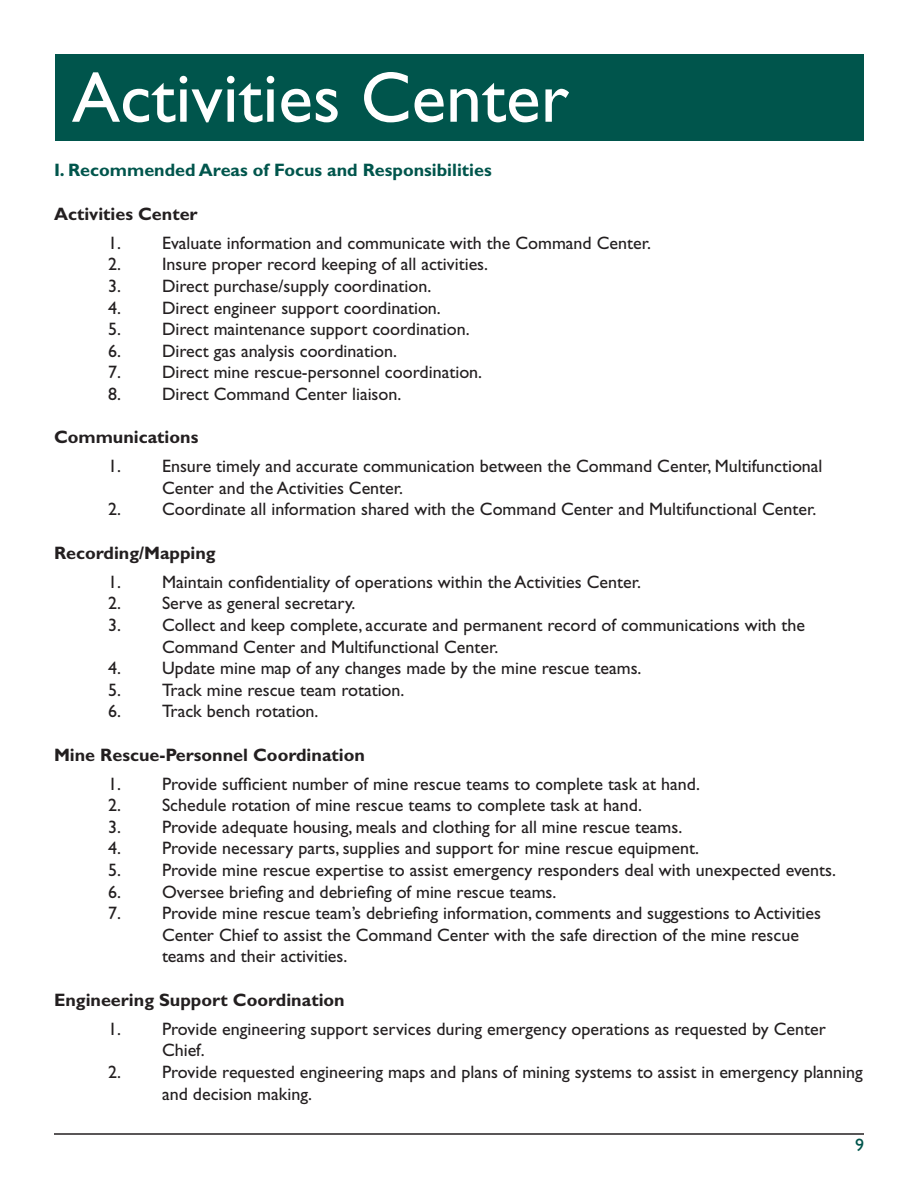
<style>
.page{position:relative;width:918px;height:1188px;background:#fff}
.page>*{position:absolute;margin:0;border:0;box-sizing:border-box;transform-origin:0 0}
.t1{font:72px "Gill Sans Std";color:#fff}
.t2{font:18px/21.6px "Gill Sans Std";color:#231f20}
.t3{font:700 18px "Gill Sans Std";color:#231f20}
.t4{font:700 18px "Gill Sans Std";color:#00554c}
.t5{font:18px "Gill Sans Std";color:#00554c}
</style>
<div class="page">
<hr style="left:54px;top:1133px;width:810px;height:2px;background:#231f20">
<div style="left:56px;top:54px;width:808px;height:86px;background:#00554c"></div>
<h1 class="t1" style="left:72px;top:56px;width:499px">Activities Center</h1>
<p class="t4" style="left:54px;top:160px;width:439px">I. Recommended Areas of Focus and Responsibilities</p>
<p class="t3" style="left:54px;top:203px;width:145px">Activities Center</p>
<p class="t2" style="left:108px;top:232px;width:545px">1. Evaluate information and communicate with the Command Center.</p>
<p class="t2" style="left:108px;top:254px;width:382px">2. Insure proper record keeping of all activities.</p>
<p class="t2" style="left:108px;top:275px;width:325px">3. Direct purchase/supply coordination.</p>
<p class="t2" style="left:108px;top:297px;width:334px">4. Direct engineer support coordination.</p>
<p class="t2" style="left:108px;top:318px;width:363px">5. Direct maintenance support coordination.</p>
<p class="t2" style="left:108px;top:340px;width:291px">6. Direct gas analysis coordination.</p>
<p class="t2" style="left:108px;top:362px;width:376px">7. Direct mine rescue-personnel coordination.</p>
<p class="t2" style="left:108px;top:383px;width:295px">8. Direct Command Center liaison.</p>
<p class="t3" style="left:54px;top:426px;width:146px">Communications</p>
<p class="t2" style="left:162px;top:455px;width:662px;text-indent:-54px">1. Ensure timely and accurate communication between the Command Center, Multifunctional<br>Center and the Activities Center.</p>
<p class="t2" style="left:108px;top:499px;width:710px">2. Coordinate all information shared with the Command Center and Multifunctional Center.</p>
<p class="t3" style="left:54px;top:542px;width:163px">Recording/Mapping</p>
<p class="t2" style="left:108px;top:571px;width:534px">1. Maintain confidentiality of operations within the Activities Center.</p>
<p class="t2" style="left:108px;top:593px;width:249px">2. Serve as general secretary.</p>
<p class="t2" style="left:162px;top:614px;width:645px;text-indent:-54px">3. Collect and keep complete, accurate and permanent record of communications with the<br>Command Center and Multifunctional Center.</p>
<p class="t2" style="left:108px;top:657px;width:535px">4. Update mine map of any changes made by the mine rescue teams.</p>
<p class="t2" style="left:108px;top:679px;width:298px">5. Track mine rescue team rotation.</p>
<p class="t2" style="left:108px;top:701px;width:212px">6. Track bench rotation.</p>
<p class="t3" style="left:54px;top:744px;width:312px">Mine Rescue-Personnel Coordination</p>
<p class="t2" style="left:108px;top:773px;width:593px">1. Provide sufficient number of mine rescue teams to complete task at hand.</p>
<p class="t2" style="left:108px;top:794px;width:536px">2. Schedule rotation of mine rescue teams to complete task at hand.</p>
<p class="t2" style="left:108px;top:816px;width:576px">3. Provide adequate housing, meals and clothing for all mine rescue teams.</p>
<p class="t2" style="left:108px;top:838px;width:592px">4. Provide necessary parts, supplies and support for mine rescue equipment.</p>
<p class="t2" style="left:108px;top:859px;width:730px">5. Provide mine rescue expertise to assist emergency responders deal with unexpected events.</p>
<p class="t2" style="left:108px;top:881px;width:450px">6. Oversee briefing and debriefing of mine rescue teams.</p>
<p class="t2" style="left:162px;top:902px;width:661px;text-indent:-54px">7. Provide mine rescue team’s debriefing information, comments and suggestions to Activities<br>Center Chief to assist the Command Center with the safe direction of the mine rescue teams and their activities.</p>
<p class="t3" style="left:54px;top:989px;width:292px">Engineering Support Coordination</p>
<p class="t2" style="left:162px;top:1018px;width:665px;text-indent:-54px">1. Provide engineering support services during emergency operations as requested by Center<br>Chief.</p>
<p class="t2" style="left:162px;top:1061px;width:702px;text-indent:-54px">2. Provide requested engineering maps and plans of mining systems to assist in emergency planning and decision making.</p>
<p class="t5" style="left:855px;top:1134px;width:10px">9</p>
</div>
